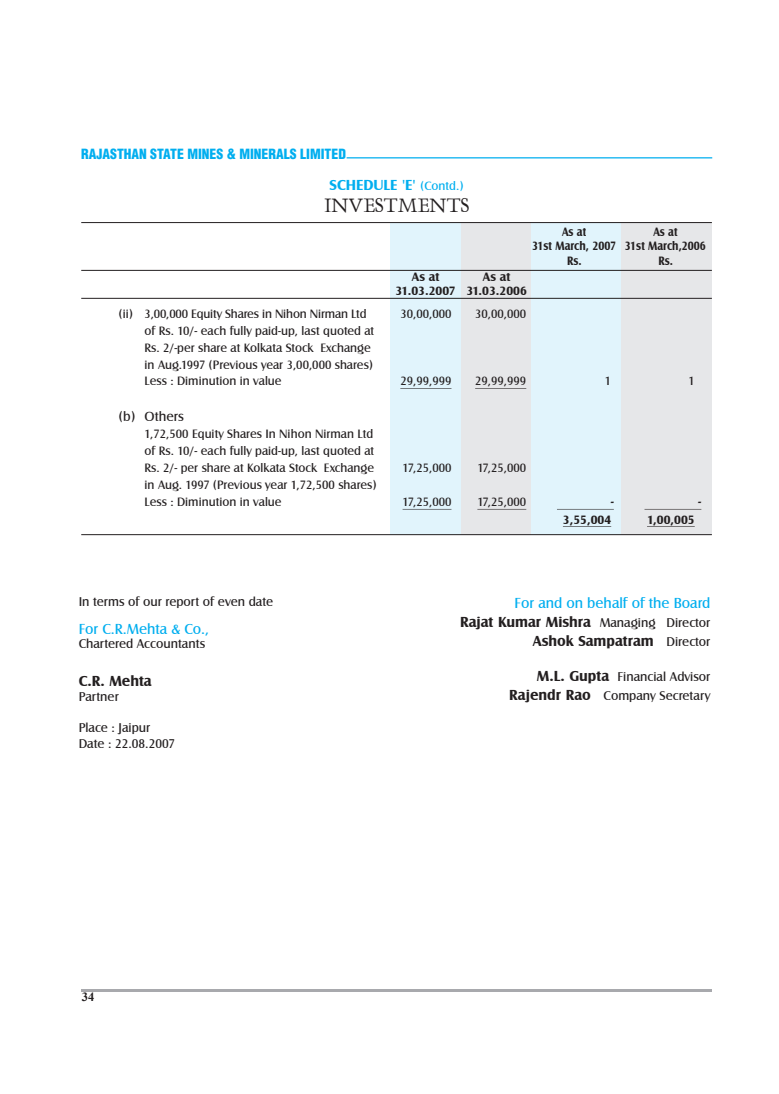
<style>
.page{position:relative;width:779px;height:1094px;background:#fff}
.page>*{position:absolute;margin:0;border:0;box-sizing:border-box;transform-origin:0 0}
.t1{font:22.5px "Dauphin Plain";color:#231f20}
.t2{font:700 15px/19.1px "Castle T";color:#231f20;text-align:right}
.t3{font:700 15px "Castle T";color:#00aeef}
.t4{font:15px "Castle T";color:#00aeef}
.t5{font:13.75px "Switzerland Cond Black";color:#00aeef}
.t6{font:13.75px "Castle T";color:#231f20}
.t7{font:13.12px/19.1px "Castle T";color:#231f20;text-align:right}
.t8{font:12.5px/17px "Castle T";color:#231f20}
.t9{font:700 12.5px/13.9px "Castle T";color:#231f20;text-align:center}
.t10{font:700 12.5px/13.9px "Castle T";color:#231f20;text-align:center;scale:.88 1}
.t11{font:700 12.5px "Times New Roman";color:#231f20}
.s1{font-weight:400;font-size:12.5px}
.s2{font-weight:400;color:#00aeef}
.s3{font-weight:400;font-size:13.12px}
.s4{font-weight:700;font-size:15px}
</style>
<div class="page">
<div style="left:390px;top:222px;width:71px;height:312px;background:#e1f4fc"></div>
<div style="left:461px;top:222px;width:70px;height:312px;background:#e6e7e9"></div>
<div style="left:530px;top:222px;width:91px;height:312px;background:#e1f4fc"></div>
<div style="left:621px;top:222px;width:90px;height:312px;background:#e6e7e9"></div>
<hr style="left:81px;top:222px;width:630px;height:1px;background:#231f20">
<hr style="left:81px;top:270px;width:630px;height:1px;background:#231f20">
<hr style="left:81px;top:298px;width:630px;height:1px;background:#231f20">
<hr style="left:400px;top:388px;width:51px;height:1px;background:#231f20">
<hr style="left:475px;top:388px;width:51px;height:1px;background:#231f20">
<hr style="left:402px;top:509px;width:49px;height:1px;background:#231f20">
<hr style="left:477px;top:509px;width:49px;height:1px;background:#231f20">
<hr style="left:557px;top:509px;width:56px;height:1px;background:#231f20">
<hr style="left:563px;top:526px;width:48px;height:1px;background:#231f20">
<hr style="left:644px;top:509px;width:57px;height:1px;background:#231f20">
<hr style="left:647px;top:526px;width:47px;height:1px;background:#231f20">
<hr style="left:81px;top:534px;width:630px;height:1px;background:#231f20">
<hr style="left:81px;top:989px;width:630px;height:2px;background:#a8a9ad">
<hr style="left:346px;top:157px;width:366px;height:1px;background:#00aeef">
<p class="t5" style="left:81px;top:145px;width:266px">RAJASTHAN STATE MINES &amp; MINERALS LIMITED</p>
<p class="t3" style="left:329px;top:177px;width:135px">SCHEDULE 'E' <span class="s1">(Contd.)</span></p>
<h1 class="t1" style="left:324px;top:196px;width:146px">INVESTMENTS</h1>
<p class="t10" style="left:532px;top:225px;width:97px">As at<br>31st March, 2007</p>
<p class="t10" style="left:567px;top:254px;width:18px">Rs.</p>
<p class="t9" style="left:395px;top:270px;width:62px">As at<br>31.03.2007</p>
<p class="t9" style="left:466px;top:270px;width:62px">As at<br>31.03.2006</p>
<p class="t10" style="left:625px;top:225px;width:94px">As at<br>31st March,2006</p>
<p class="t10" style="left:658px;top:254px;width:18px">Rs.</p>
<p class="t8" style="left:119px;top:305px;width:249px">(ii) 3,00,000 Equity Shares in Nihon Nirman Ltd</p>
<p class="t8" style="left:400px;top:305px;width:53px">30,00,000</p>
<p class="t8" style="left:475px;top:305px;width:53px">30,00,000</p>
<p class="t8" style="left:144px;top:322px;width:231px">of Rs. 10/- each fully paid-up, last quoted at Rs. 2/-per share at Kolkata Stock Exchange in Aug.1997 (Previous year 3,00,000 shares)<br>Less : Diminution in value</p>
<p class="t8" style="left:400px;top:373px;width:53px">29,99,999</p>
<p class="t8" style="left:475px;top:373px;width:53px">29,99,999</p>
<p class="t8" style="left:604px;top:373px;width:8px">1</p>
<p class="t8" style="left:688px;top:373px;width:8px">1</p>
<p class="t6" style="left:119px;top:409px;width:67px">(b) Others</p>
<p class="t8" style="left:144px;top:425px;width:231px;text-align:justify">1,72,500 Equity Shares In Nihon Nirman Ltd of Rs. 10/- each fully paid-up, last quoted at Rs. 2/- per share at Kolkata Stock Exchange</p>
<p class="t8" style="left:144px;top:476px;width:233px">in Aug. 1997 (Previous year 1,72,500 shares)<br>Less : Diminution in value</p>
<p class="t8" style="left:402px;top:459px;width:50px">17,25,000</p>
<p class="t8" style="left:477px;top:459px;width:50px">17,25,000</p>
<p class="t8" style="left:402px;top:493px;width:50px">17,25,000</p>
<p class="t8" style="left:477px;top:493px;width:50px">17,25,000</p>
<p class="t9" style="left:563px;top:493px;width:52px;line-height:17.2px;text-align:right">-<br>3,55,004</p>
<p class="t9" style="left:698px;top:495px;width:5px">-</p>
<p class="t9" style="left:647px;top:512px;width:49px">1,00,005</p>
<p class="t7" style="left:79px;top:592px;width:196px">In terms of our report of even date</p>
<p class="t7" style="left:79px;top:634px;width:128px">Chartered Accountants</p>
<p class="t2" style="left:79px;top:671px;width:75px">C.R. Mehta</p>
<p class="t7" style="left:79px;top:686px;width:42px">Partner</p>
<p class="t4" style="left:79px;top:621px;width:132px">For C.R.Mehta &amp; Co.,</p>
<p class="t7" style="left:79px;top:720px;width:98px;line-height:15.6px;text-align:left">Place : Jaipur<br>Date : 22.08.2007</p>
<p class="t2" style="left:460px;top:593px;width:252px"><span class="s2">For and on behalf of the Board<br></span>Rajat Kumar Mishra <span class="s3">Managing Director<br></span>Ashok Sampatram <span class="s3">Director</span></p>
<p class="t7" style="left:509px;top:667px;width:203px"><span class="s4">M.L. Gupta</span> Financial Advisor<br><span class="s4">Rajendr Rao</span> Company Secretary</p>
<p class="t11" style="left:82px;top:992px;width:14px">34</p>
</div>
